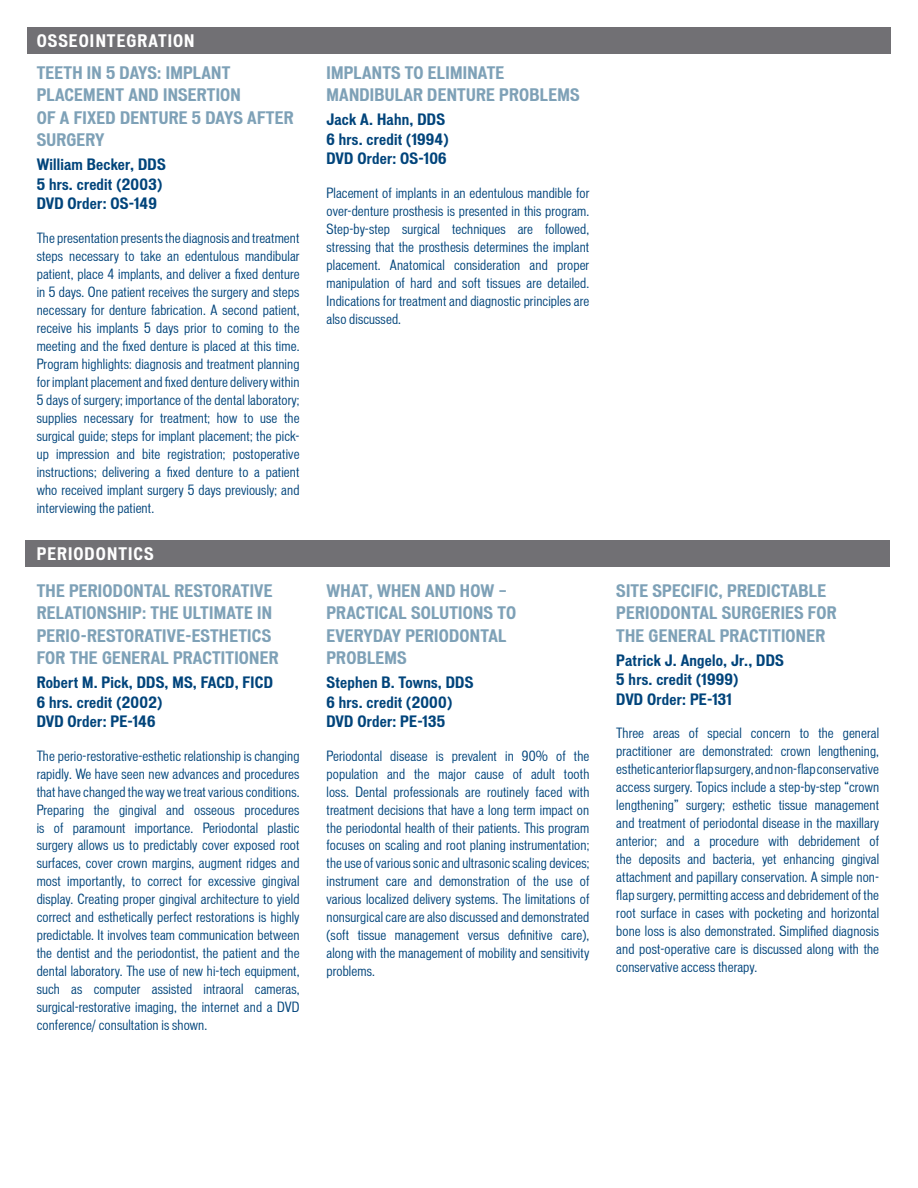
<style>
.page{position:relative;width:918px;height:1188px;background:#fff}
.page>*{position:absolute;margin:0;border:0;box-sizing:border-box;transform-origin:0 0}
.Header__video_titles{font:700 condensed 16.5px/22.5px "Vonnes";letter-spacing:.015em;color:#7ea1b7}
.Section_headings{font:700 condensed 16.5px "Vonnes";letter-spacing:.065em;color:#fff}
.Header__video_info{font:700 condensed 15px "Vonnes";letter-spacing:.015em;color:#00447b}
.BODY_TEXT{font:condensed 13.5px/18px "Vonnes";letter-spacing:.01em;color:#00447b;text-align:justify}
</style>
<div class="page">
<div style="left:26px;top:540px;width:864px;height:27px;background:#717074"></div>
<div style="left:27px;top:27px;width:864px;height:27px;background:#717074"></div>
<p class="Section_headings" style="left:37px;top:31px;width:159px">OSSEOINTEGRATION</p>
<p class="Header__video_titles" style="left:37px;top:62px;width:258px">TEETH IN 5 DAYS: IMPLANT<br>PLACEMENT AND INSERTION<br>OF A FIXED DENTURE 5 DAYS AFTER<br>SURGERY</p>
<p class="Header__video_info" style="left:37px;top:156px;width:130px">William Becker, DDS</p>
<p class="Header__video_info" style="left:37px;top:176px;width:127px">5 hrs. credit (2003)</p>
<p class="Header__video_info" style="left:37px;top:195px;width:122px">DVD Order: OS-149</p>
<p class="BODY_TEXT" style="left:37px;top:229px;width:264px">The presentation presents the diagnosis and treatment steps necessary to take an edentulous mandibular patient, place 4 implants, and deliver a fixed denture in 5 days. One patient receives the surgery and steps necessary for denture fabrication. A second patient, receive his implants 5 days prior to coming to the meeting and the fixed denture is placed at this time.<br>Program highlights: diagnosis and treatment planning for implant placement and fixed denture delivery within 5 days of surgery; importance of the dental laboratory; supplies necessary for treatment; how to use the surgical guide; steps for implant placement; the pick&shy;up impression and bite registration; postoperative instructions; delivering a fixed denture to a patient who received implant surgery 5 days previously; and interviewing the patient.</p>
<p class="Section_headings" style="left:37px;top:544px;width:118px">PERIODONTICS</p>
<p class="Header__video_titles" style="left:37px;top:579px;width:243px">THE PERIODONTAL RESTORATIVE<br>RELATIONSHIP: THE ULTIMATE IN<br>PERIO-RESTORATIVE-ESTHETICS<br>FOR THE GENERAL PRACTITIONER</p>
<p class="Header__video_info" style="left:37px;top:674px;width:238px">Robert M. Pick, DDS, MS, FACD, FICD</p>
<p class="Header__video_info" style="left:37px;top:693px;width:127px">6 hrs. credit (2002)</p>
<p class="Header__video_info" style="left:37px;top:713px;width:120px">DVD Order: PE-146</p>
<p class="BODY_TEXT" style="left:37px;top:747px;width:264px">The perio-restorative-esthetic relationship is changing rapidly. We have seen new advances and procedures that have changed the way we treat various conditions.<br>Preparing the gingival and osseous procedures is of paramount importance. Periodontal plastic surgery allows us to predictably cover exposed root surfaces, cover crown margins, augment ridges and most importantly, to correct for excessive gingival display. Creating proper gingival architecture to yield correct and esthetically perfect restorations is highly predictable. It involves team communication between the dentist and the periodontist, the patient and the dental laboratory. The use of new hi-tech equipment, such as computer assisted intraoral cameras, surgical-restorative imaging, the internet and a DVD conference/ consultation is shown.</p>
<p class="Header__video_titles" style="left:327px;top:62px;width:255px">IMPLANTS TO ELIMINATE<br>MANDIBULAR DENTURE PROBLEMS</p>
<p class="Header__video_info" style="left:327px;top:111px;width:120px">Jack A. Hahn, DDS</p>
<p class="Header__video_info" style="left:327px;top:131px;width:124px">6 hrs. credit (1994)</p>
<p class="Header__video_info" style="left:327px;top:150px;width:122px">DVD Order: OS-106</p>
<p class="BODY_TEXT" style="left:327px;top:184px;width:264px">Placement of implants in an edentulous mandible for over-denture prosthesis is presented in this program.<br>Step-by-step surgical techniques are followed, stressing that the prosthesis determines the implant placement. Anatomical consideration and proper manipulation of hard and soft tissues are detailed.<br>Indications for treatment and diagnostic principles are also discussed.</p>
<p class="Header__video_titles" style="left:327px;top:579px;width:191px">WHAT, WHEN AND HOW —<br>PRACTICAL SOLUTIONS TO<br>EVERYDAY PERIODONTAL<br>PROBLEMS</p>
<p class="Header__video_info" style="left:327px;top:674px;width:148px">Stephen B. Towns, DDS</p>
<p class="Header__video_info" style="left:327px;top:693px;width:127px">6 hrs. credit (2000)</p>
<p class="Header__video_info" style="left:327px;top:713px;width:120px">DVD Order: PE-135</p>
<p class="BODY_TEXT" style="left:327px;top:747px;width:264px">Periodontal disease is prevalent in 90% of the population and the major cause of adult tooth loss. Dental professionals are routinely faced with treatment decisions that have a long term impact on the periodontal health of their patients. This program focuses on scaling and root planing instrumentation; the use of various sonic and ultrasonic scaling devices; instrument care and demonstration of the use of various localized delivery systems. The limitations of nonsurgical care are also discussed and demonstrated (soft tissue management versus definitive care), along with the management of mobility and sensitivity problems.</p>
<p class="Header__video_titles" style="left:616px;top:579px;width:222px">SITE SPECIFIC, PREDICTABLE<br>PERIODONTAL SURGERIES FOR<br>THE GENERAL PRACTITIONER</p>
<p class="Header__video_info" style="left:616px;top:651px;width:169px">Patrick J. Angelo, Jr., DDS</p>
<p class="Header__video_info" style="left:616px;top:671px;width:124px">5 hrs. credit (1999)</p>
<p class="Header__video_info" style="left:616px;top:690px;width:117px">DVD Order: PE-131</p>
<p class="BODY_TEXT" style="left:616px;top:724px;width:264px">Three areas of special concern to the general practitioner are demonstrated: crown lengthening, esthetic anterior flap surgery, and non-flap conservative access surgery. Topics include a step-by-step “crown lengthening” surgery; esthetic tissue management and treatment of periodontal disease in the maxillary anterior; and a procedure with debridement of the deposits and bacteria, yet enhancing gingival attachment and papillary conservation. A simple non&shy;flap surgery, permitting access and debridement of the root surface in cases with pocketing and horizontal bone loss is also demonstrated. Simplified diagnosis and post-operative care is discussed along with the conservative access therapy.</p>
</div>
